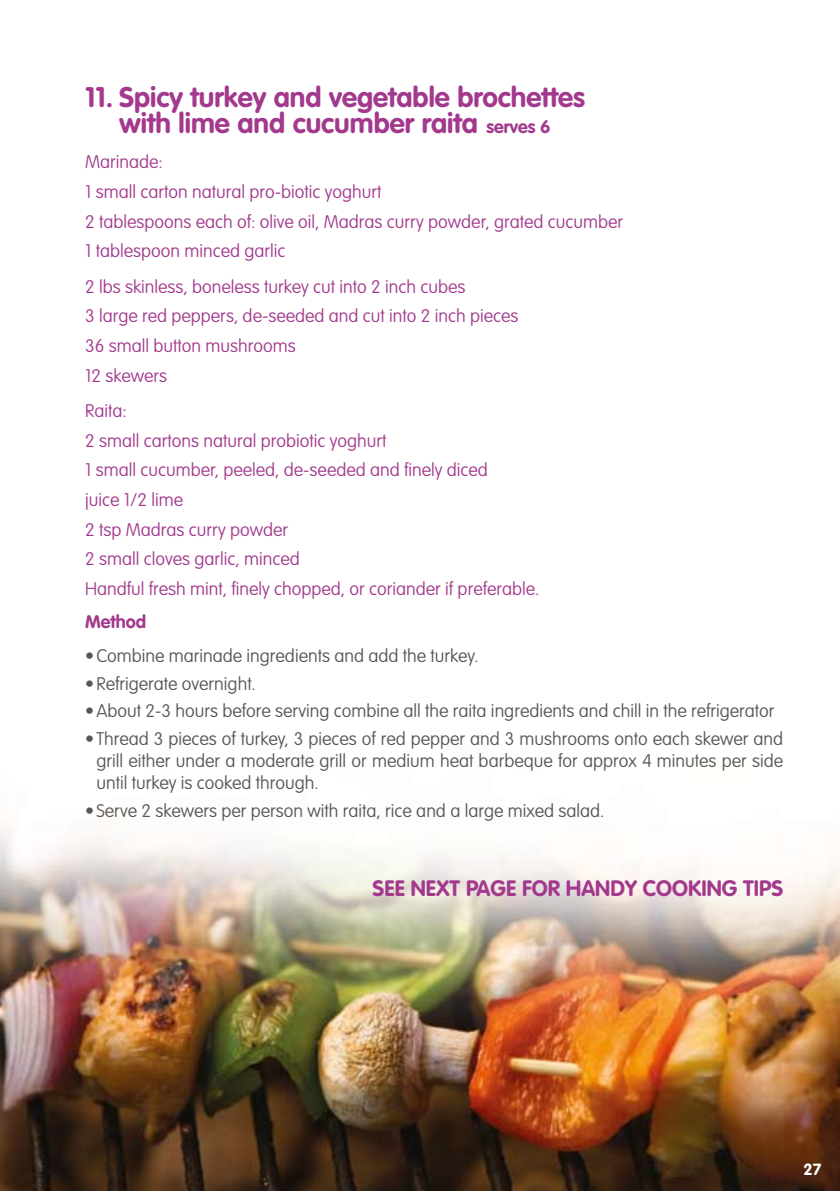
<style>
.page{position:relative;width:840px;height:1191px;background:#fff}
.page>*{position:absolute;margin:0;border:0;box-sizing:border-box;transform-origin:0 0}
.t1{font:700 28px/26px "VAG Rounded";color:#a2398d;text-align:center}
.t2{font:700 22px "VAG Rounded";color:#a2398d}
.t3{font:100 18px/29.6px "VAG Rounded";color:#a2398d}
.t4{font:100 18px/22px "VAG Rounded";color:#575656;text-align:justify}
.t5{font:700 18px "VAG Rounded";color:#a2398d}
.t6{font:700 16px "VAG Rounded";color:#fff}
.s1{font-size:18px}
</style>
<div class="page">
<img style="left:0;top:825px;width:839px;height:366px">
<h1 class="t1" style="left:85px;top:84px;width:501px">11. Spicy turkey and vegetable brochettes with lime and cucumber raita <span class="s1">serves 6</span></h1>
<p class="t3" style="left:85px;top:147px;width:539px">Marinade:<br>1 small carton natural pro-biotic yoghurt<br>2 tablespoons each of: olive oil, Madras curry powder, grated cucumber 1 tablespoon minced garlic</p>
<p class="t3" style="left:85px;top:271px;width:434px">2 lbs skinless, boneless turkey cut into 2 inch cubes<br>3 large red peppers, de-seeded and cut into 2 inch pieces 36 small button mushrooms<br>12 skewers</p>
<p class="t3" style="left:85px;top:396px;width:455px">Raita:<br>2 small cartons natural probiotic yoghurt<br>1 small cucumber, peeled, de-seeded and finely diced<br>juice 1/2 lime<br>2 tsp Madras curry powder<br>2 small cloves garlic, minced<br>Handful fresh mint, finely chopped, or coriander if preferable.</p>
<p class="t5" style="left:85px;top:611px;width:63px">Method</p>
<p class="t4" style="left:85px;top:644px;width:394px">• Combine marinade ingredients and add the turkey.</p>
<p class="t4" style="left:85px;top:672px;width:172px">• Refrigerate overnight.</p>
<p class="t4" style="left:85px;top:700px;width:690px">• About 2-3 hours before serving combine all the raita ingredients and chill in the refrigerator</p>
<p class="t4" style="left:96px;top:727px;width:688px;text-indent:-11px">• Thread 3 pieces of turkey, 3 pieces of red pepper and 3 mushrooms onto each skewer and grill either under a moderate grill or medium heat barbeque for approx 4 minutes per side until turkey is cooked through.</p>
<p class="t4" style="left:85px;top:799px;width:520px">• Serve 2 skewers per person with raita, rice and a large mixed salad.</p>
<p class="t2" style="left:372px;top:875px;width:12px">See</p>
<p class="t2" style="left:410px;top:875px;width:171px">next pagefor han</p>
<p class="t2" style="left:610px;top:875px;width:174px">dy cooking Tips</p>
<p class="t6" style="left:803px;top:1160px;width:19px">27</p>
</div>
